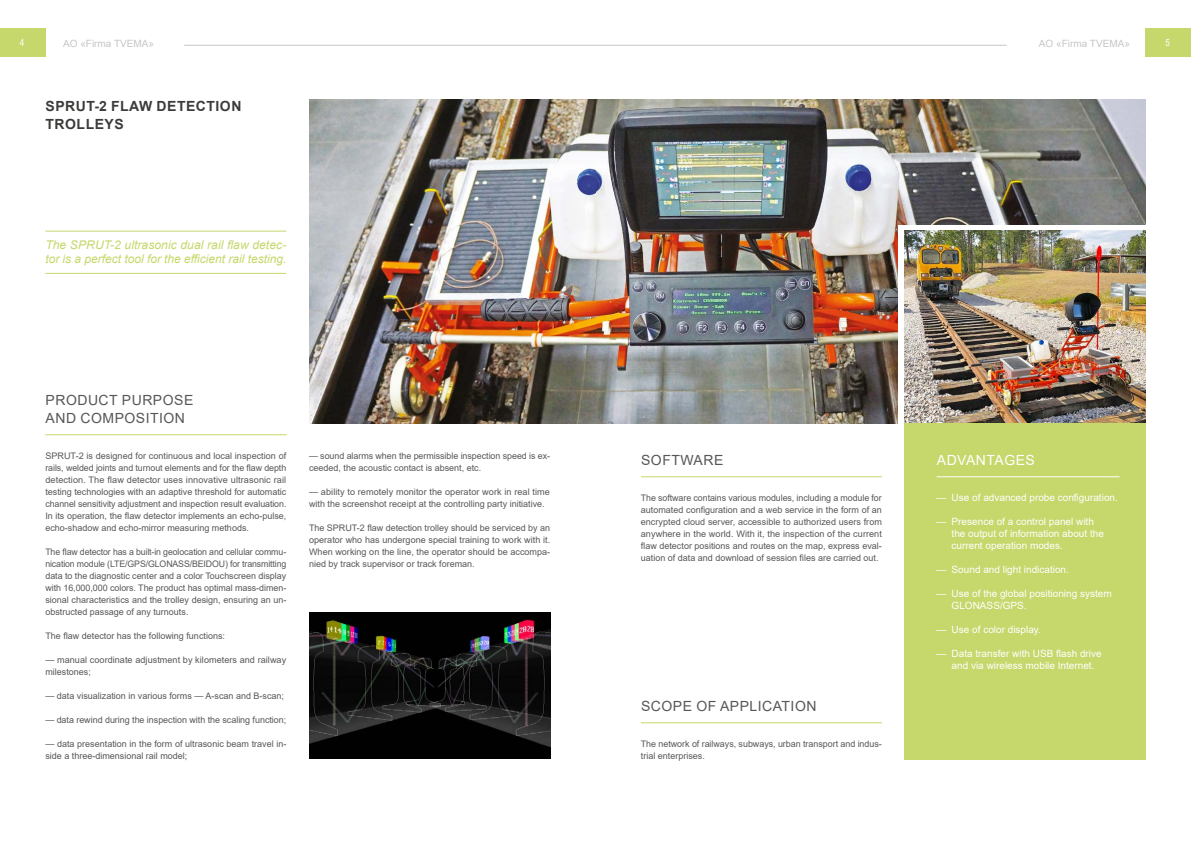
<style>
.page{position:relative;width:1191px;height:842px;background:#fff}
.page>*{position:absolute;margin:0;border:0;box-sizing:border-box;transform-origin:0 0}
.t1{font:14px/18px "Arial";letter-spacing:.035em;color:#575756}
.t2{font:700 14px/18px "Arial";letter-spacing:.035em;color:#3c3c3b}
.t3{font:14px "Arial";letter-spacing:.035em;color:#fff}
.t4{font:italic 12px/14px "Arial";color:#c6d76b}
.t5{font:10px/12px "Arial";color:#fff}
.t6{font:10px "Arial";color:#c6c6c6}
.t7{font:10px "Arial Narrow";color:#fff}
.t8{font:9px/12px "Arial";color:#575756}
</style>
<div class="page">
<div style="left:0;top:29px;width:45px;height:28px;background:#c6d76b"></div>
<div style="left:1145px;top:29px;width:46px;height:28px;background:#c6d76b"></div>
<hr style="left:184px;top:45px;width:411px;height:1px;background:#c6c6c6">
<hr style="left:595px;top:45px;width:411px;height:1px;background:#c6c6c6">
<img style="left:309px;top:99px;width:836px;height:324px">
<div style="left:898px;top:225px;width:253px;height:536px;background:#fff"></div>
<img style="left:904px;top:231px;width:241px;height:192px">
<div style="left:904px;top:423px;width:241px;height:336px;background:#c6d76b"></div>
<hr style="left:641px;top:476px;width:241px;height:1px;background:#c6d76b">
<hr style="left:641px;top:722px;width:241px;height:1px;background:#c6d76b">
<hr style="left:936px;top:476px;width:183px;height:1px;background:#fff">
<hr style="left:45px;top:231px;width:241px;height:1px;background:#c6d76b">
<hr style="left:45px;top:273px;width:241px;height:1px;background:#c6d76b">
<hr style="left:45px;top:434px;width:241px;height:1px;background:#c6d76b">
<img style="left:309px;top:612px;width:241px;height:147px">
<p class="t7" style="left:20px;top:35px;width:6px">4</p>
<p class="t6" style="left:63px;top:37px;width:92px">AO «Firma TVEMA»</p>
<p class="t6" style="left:1039px;top:37px;width:92px">AO «Firma TVEMA»</p>
<p class="t7" style="left:1165px;top:35px;width:6px">5</p>
<h1 class="t2" style="left:46px;top:97px;width:197px">SPRUT-2 FLAW DETECTION<br>TROLLEYS</h1>
<h2 class="t4" style="left:45px;top:238px;width:242px">The SPRUT‑2 ultrasonic dual rail flaw detec&shy;tor is a perfect tool for the efficient rail testing.</h2>
<h1 class="t1" style="left:46px;top:391px;width:149px">PRODUCT PURPOSE<br>AND COMPOSITION</h1>
<p class="t8" style="left:45px;top:450px;width:243px;text-align:justify">SPRUT-2 is designed for continuous and local inspection of rails, welded joints and turnout elements and for the flaw depth detection. The flaw detector uses innovative ultrasonic rail testing technologies with an adaptive threshold for automatic channel sensitivity adjustment and inspection result evaluation.<br>In its operation, the flaw detector implements an echo-pulse, echo-shadow and echo-mirror measuring methods.</p>
<p class="t8" style="left:45px;top:546px;width:243px;text-align:justify">The flaw detector has a built-in geolocation and cellular commu&shy;nication module (LTE/GPS/GLONASS/BEIDOU) for transmitting data to the diagnostic center and a color Touchscreen display with 16,000,000 colors. The product has optimal mass-dimen&shy;sional characteristics and the trolley design, ensuring an un&shy;obstructed passage of any turnouts.</p>
<p class="t8" style="left:45px;top:630px;width:181px">The flaw detector has the following functions:</p>
<p class="t8" style="left:45px;top:654px;width:242px">— manual coordinate adjustment by kilometers and railway milestones;</p>
<p class="t8" style="left:45px;top:690px;width:240px">— data visualization in various forms — A-scan and B-scan;</p>
<p class="t8" style="left:45px;top:714px;width:242px">— data rewind during the inspection with the scaling function;</p>
<p class="t8" style="left:45px;top:738px;width:242px">— data presentation in the form of ultrasonic beam travel in&shy;side a three-dimensional rail model;</p>
<p class="t8" style="left:309px;top:450px;width:242px">— sound alarms when the permissible inspection speed is ex&shy;ceeded, the acoustic contact is absent, etc.</p>
<p class="t8" style="left:309px;top:486px;width:242px">— ability to remotely monitor the operator work in real time with the screenshot receipt at the controlling party initiative.</p>
<p class="t8" style="left:309px;top:522px;width:243px;text-align:justify">The SPRUT-2 flaw detection trolley should be serviced by an operator who has undergone special training to work with it.<br>When working on the line, the operator should be accompa&shy;nied by track supervisor or track foreman.</p>
<h1 class="t1" style="left:641px;top:451px;width:84px">SOFTWARE</h1>
<p class="t8" style="left:641px;top:492px;width:243px;text-align:justify">The software contains various modules, including a module for automated configuration and a web service in the form of an encrypted cloud server, accessible to authorized users from anywhere in the world. With it, the inspection of the current flaw detector positions and routes on the map, express eval&shy;uation of data and download of session files are carried out.</p>
<h1 class="t1" style="left:641px;top:697px;width:177px">SCOPE OF APPLICATION</h1>
<p class="t8" style="left:641px;top:738px;width:242px">The network of railways, subways, urban transport and indus&shy;trial enterprises.</p>
<h1 class="t3" style="left:937px;top:451px;width:100px">ADVANTAGES</h1>
<p class="t5" style="left:936px;top:492px;width:183px">— Use of advanced probe configuration.</p>
<p class="t5" style="left:951px;top:516px;width:154px;text-indent:-15px">— Presence of a control panel with the output of information about the current operation modes.</p>
<p class="t5" style="left:936px;top:564px;width:134px">— Sound and light indication.</p>
<p class="t5" style="left:951px;top:588px;width:162px;text-indent:-15px">— Use of the global positioning system<br>GLONASS/GPS.</p>
<p class="t5" style="left:936px;top:624px;width:106px">— Use of color display.</p>
<p class="t5" style="left:951px;top:648px;width:152px;text-indent:-15px">— Data transfer with USB flash drive and via wireless mobile Internet.</p>
</div>
